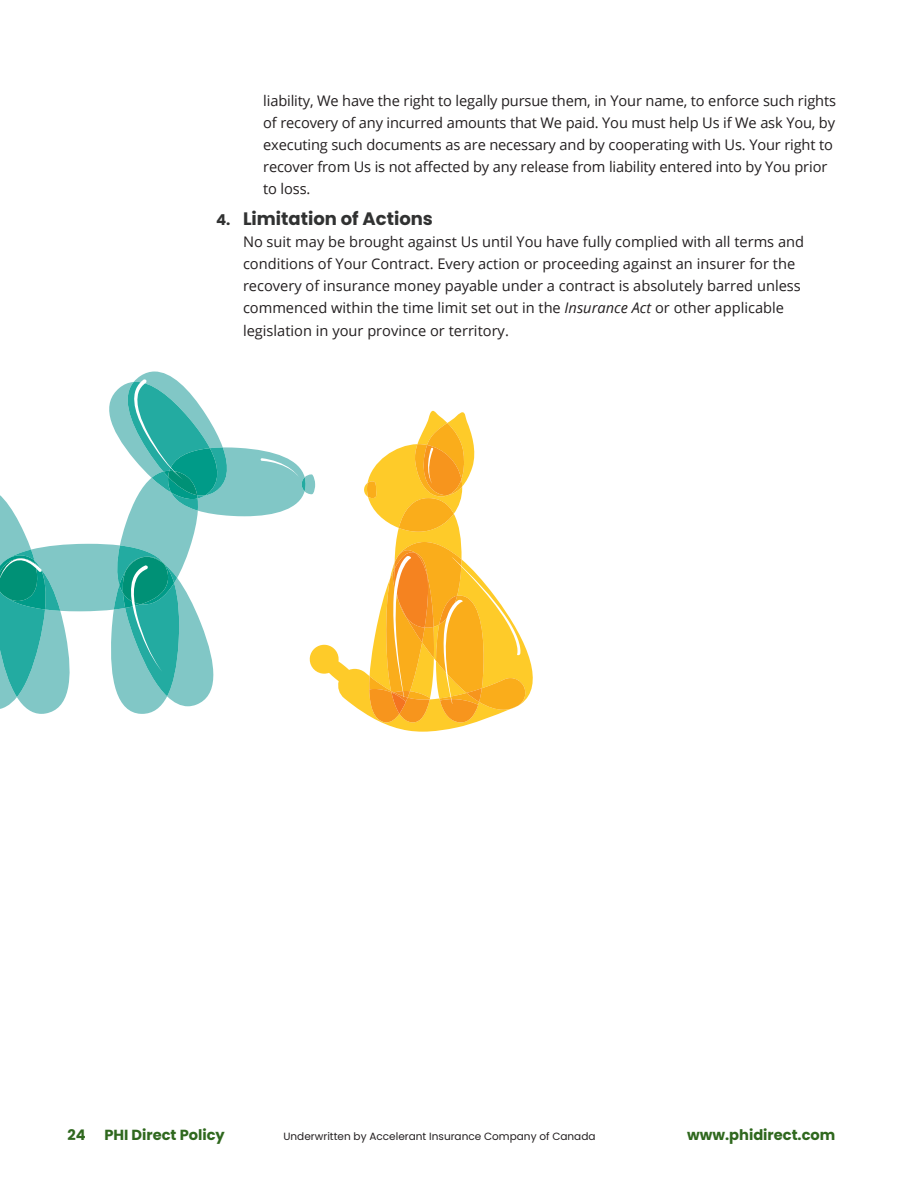
<style>
.page{position:relative;width:918px;height:1188px;background:#fff}
.page>*{position:absolute;margin:0;border:0;box-sizing:border-box;transform-origin:0 0}
.t1{font:700 18px "Poppins";color:#313232}
.Body_-_Indent{font:14.7px/22.2px "Open Sans";color:#231f20}
.t2{font:700 14.7px "Poppins";color:#2f681e}
.t3{font:10.5px "Poppins";color:#231f20}
.s1{font-size:15px}
.s2{font-style:italic}
</style>
<div class="page">
<svg style="left:0;top:372px;width:533px;height:360px"></svg>
<p class="Body_-_Indent" style="left:263px;top:89px;width:574px">liability, We have the right to legally pursue them, in Your name, to enforce such rights of recovery of any incurred amounts that We paid. You must help Us if We ask You, by executing such documents as are necessary and by cooperating with Us. Your right to recover from Us is not affected by any release from liability entered into by You prior to loss.</p>
<p class="t1" style="left:216px;top:208px;width:219px"><span class="s1">4.</span> Limitation of Actions</p>
<p class="Body_-_Indent" style="left:243px;top:230px;width:563px">No suit may be brought against Us until You have fully complied with all terms and conditions of Your Contract. Every action or proceeding against an insurer for the recovery of insurance money payable under a contract is absolutely barred unless commenced within the time limit set out in the <span class="s2">Insurance Act</span> or other applicable legislation in your province or territory.</p>
<p class="t2" style="left:68px;top:1126px;width:20px">24</p>
<p class="t2" style="left:104px;top:1126px;width:122px">PHI Direct Policy</p>
<p class="t3" style="left:284px;top:1130px;width:314px">Underwritten by Accelerant Insurance Company of Canada</p>
<p class="t2" style="left:687px;top:1126px;width:150px">www.phidirect.com</p>
</div>
